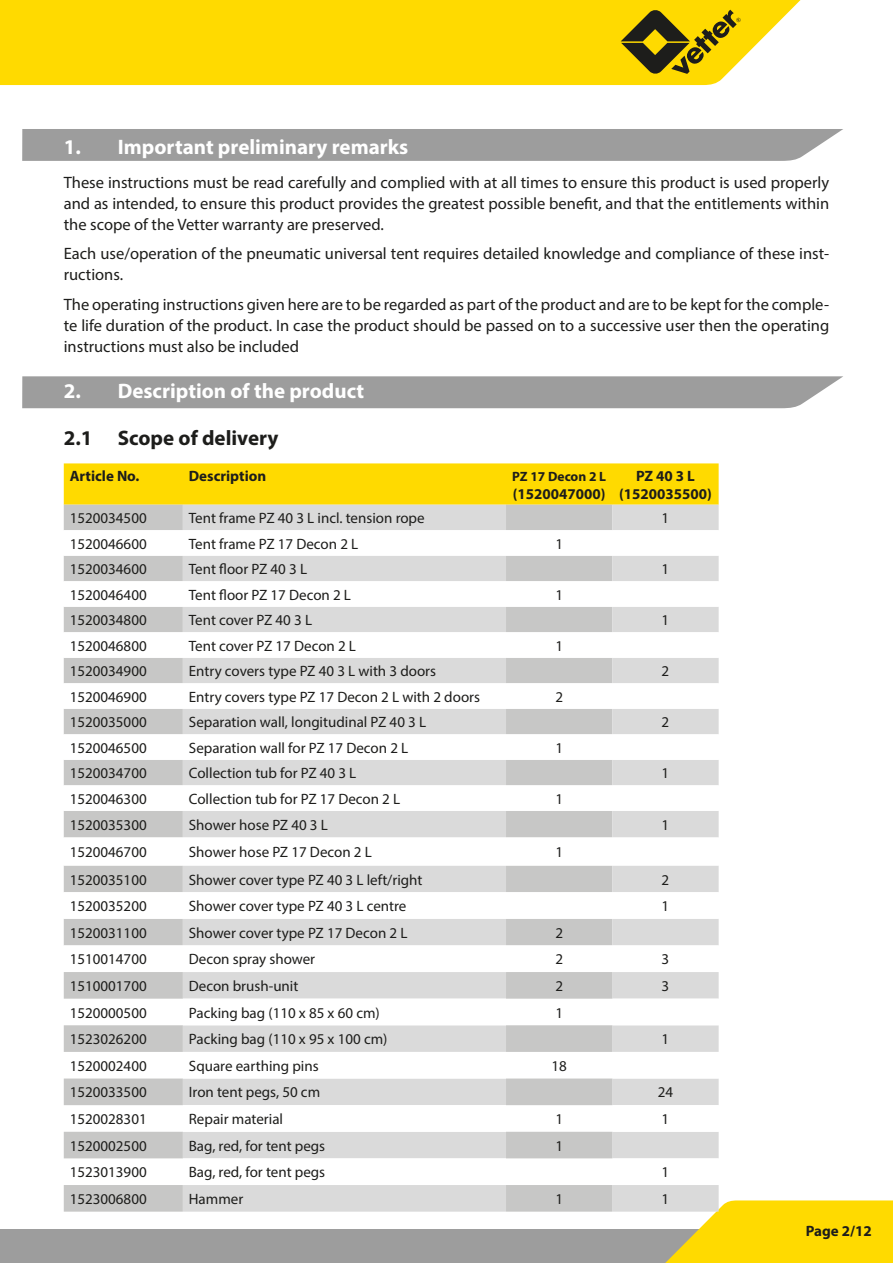
<style>
.page{position:relative;width:893px;height:1263px;background:#fff}
.page>*{position:absolute;margin:0;border:0;box-sizing:border-box;transform-origin:0 0}
.t1{font:700 21px "Myriad Pro";color:#fff}
.t2{font:700 21px "Myriad Pro";color:#1d1d1b}
.t3{font:16.5px/21px "Myriad Pro";color:#1d1d1b;text-align:justify}
.t4{font:15px "Myriad Pro";color:#1d1d1b}
.t5{font:700 15px/18px "Myriad Pro";color:#1d1d1b;text-align:center}
.t6{font:700 13.5px "Myriad Pro";color:#1d1d1b}
</style>
<div class="page">
<div style="left:0;top:1229px;width:893px;height:34px;background:#9d9d9d"></div>
<div style="left:0;top:0;width:801px;height:85px;background:#ffda00"></div>
<svg style="left:653px;top:1200px;width:240px;height:63px;background:#f7d81f"></svg>
<svg style="left:621px;top:10px;width:120px;height:64px;background:#aa930d"></svg>
<div style="left:22px;top:376px;width:821px;height:32px;background:#9d9d9d"></div>
<div style="left:22px;top:129px;width:821px;height:32px;background:#9d9d9d"></div>
<div style="left:64px;top:463px;width:655px;height:42px;background:#ffda00"></div>
<svg style="left:183px;top:505px;width:536px;height:706px;background:#d6d6d6"></svg>
<svg style="left:64px;top:530px;width:655px;height:655px"></svg>
<svg style="left:64px;top:972px;width:548px;height:239px"></svg>
<h1 class="t1" style="left:64px;top:133px;width:346px">1. Important preliminary remarks</h1>
<p class="t3" style="left:64px;top:171px;width:767px">These instructions must be read carefully and complied with at all times to ensure this product is used properly and as intended, to ensure this product provides the greatest possible benefit, and that the entitlements within the scope of the Vetter warranty are preserved.</p>
<p class="t3" style="left:64px;top:243px;width:767px">Each use/operation of the pneumatic universal tent requires detailed knowledge and compliance of these inst&shy;ructions.</p>
<p class="t3" style="left:64px;top:293px;width:767px">The operating instructions given here are to be regarded as part of the product and are to be kept for the comple&shy;te life duration of the product. In case the product should be passed on to a successive user then the operating instructions must also be included</p>
<h1 class="t1" style="left:64px;top:377px;width:302px">2. Description of the product</h1>
<h1 class="t2" style="left:64px;top:424px;width:216px">2.1 Scope of delivery</h1>
<p class="t5" style="left:70px;top:466px;width:71px">Article No.</p>
<p class="t5" style="left:189px;top:466px;width:79px">Description</p>
<p class="t6" style="left:512px;top:467px;width:95px">PZ 17 Decon 2 L</p>
<p class="t5" style="left:513px;top:484px;width:94px">(1520047000)</p>
<p class="t5" style="left:619px;top:466px;width:94px">PZ 40 3 L (1520035500)</p>
<p class="t4" style="left:70px;top:509px;width:78px">1520034500</p>
<p class="t4" style="left:189px;top:509px;width:237px">Tent frame PZ 40 3 L incl. tension rope</p>
<p class="t4" style="left:662px;top:509px;width:9px">1</p>
<p class="t4" style="left:70px;top:534px;width:78px">1520046600</p>
<p class="t4" style="left:189px;top:534px;width:171px">Tent frame PZ 17 Decon 2 L</p>
<p class="t4" style="left:555px;top:534px;width:9px">1</p>
<p class="t4" style="left:70px;top:560px;width:78px">1520034600</p>
<p class="t4" style="left:189px;top:560px;width:120px">Tent floor PZ 40 3 L</p>
<p class="t4" style="left:662px;top:560px;width:9px">1</p>
<p class="t4" style="left:70px;top:585px;width:78px">1520046400</p>
<p class="t4" style="left:189px;top:585px;width:164px">Tent floor PZ 17 Decon 2 L</p>
<p class="t4" style="left:555px;top:585px;width:9px">1</p>
<p class="t4" style="left:70px;top:611px;width:78px">1520034800</p>
<p class="t4" style="left:189px;top:611px;width:125px">Tent cover PZ 40 3 L</p>
<p class="t4" style="left:662px;top:611px;width:9px">1</p>
<p class="t4" style="left:70px;top:636px;width:78px">1520046800</p>
<p class="t4" style="left:189px;top:636px;width:169px">Tent cover PZ 17 Decon 2 L</p>
<p class="t4" style="left:555px;top:636px;width:9px">1</p>
<p class="t4" style="left:70px;top:662px;width:78px">1520034900</p>
<p class="t4" style="left:189px;top:662px;width:249px">Entry covers type PZ 40 3 L with 3 doors</p>
<p class="t4" style="left:662px;top:662px;width:9px">2</p>
<p class="t4" style="left:70px;top:687px;width:78px">1520046900</p>
<p class="t4" style="left:189px;top:687px;width:293px">Entry covers type PZ 17 Decon 2 L with 2 doors</p>
<p class="t4" style="left:555px;top:687px;width:9px">2</p>
<p class="t4" style="left:70px;top:713px;width:78px">1520035000</p>
<p class="t4" style="left:189px;top:713px;width:239px">Separation wall, longitudinal PZ 40 3 L</p>
<p class="t4" style="left:662px;top:713px;width:9px">2</p>
<p class="t4" style="left:70px;top:738px;width:78px">1520046500</p>
<p class="t4" style="left:189px;top:738px;width:221px">Separation wall for PZ 17 Decon 2 L</p>
<p class="t4" style="left:555px;top:738px;width:9px">1</p>
<p class="t4" style="left:70px;top:764px;width:78px">1520034700</p>
<p class="t4" style="left:189px;top:764px;width:169px">Collection tub for PZ 40 3 L</p>
<p class="t4" style="left:662px;top:764px;width:9px">1</p>
<p class="t4" style="left:70px;top:789px;width:78px">1520046300</p>
<p class="t4" style="left:189px;top:789px;width:213px">Collection tub for PZ 17 Decon 2 L</p>
<p class="t4" style="left:555px;top:789px;width:9px">1</p>
<p class="t4" style="left:70px;top:815px;width:78px">1520035300</p>
<p class="t4" style="left:189px;top:815px;width:141px">Shower hose PZ 40 3 L</p>
<p class="t4" style="left:662px;top:815px;width:9px">1</p>
<p class="t4" style="left:70px;top:843px;width:78px">1520046700</p>
<p class="t4" style="left:189px;top:843px;width:184px">Shower hose PZ 17 Decon 2 L</p>
<p class="t4" style="left:555px;top:843px;width:9px">1</p>
<p class="t4" style="left:70px;top:870px;width:78px">1520035100</p>
<p class="t4" style="left:189px;top:870px;width:235px">Shower cover type PZ 40 3 L left/right</p>
<p class="t4" style="left:662px;top:870px;width:9px">2</p>
<p class="t4" style="left:70px;top:897px;width:78px">1520035200</p>
<p class="t4" style="left:189px;top:897px;width:219px">Shower cover type PZ 40 3 L centre</p>
<p class="t4" style="left:662px;top:897px;width:9px">1</p>
<p class="t4" style="left:70px;top:923px;width:78px">1520031100</p>
<p class="t4" style="left:189px;top:923px;width:220px">Shower cover type PZ 17 Decon 2 L</p>
<p class="t4" style="left:555px;top:923px;width:9px">2</p>
<p class="t4" style="left:70px;top:950px;width:78px">1510014700</p>
<p class="t4" style="left:189px;top:950px;width:128px">Decon spray shower</p>
<p class="t4" style="left:555px;top:950px;width:9px">2</p>
<p class="t4" style="left:662px;top:950px;width:9px">3</p>
<p class="t4" style="left:70px;top:977px;width:78px">1510001700</p>
<p class="t4" style="left:189px;top:977px;width:111px">Decon brush-unit</p>
<p class="t4" style="left:555px;top:977px;width:9px">2</p>
<p class="t4" style="left:662px;top:977px;width:9px">3</p>
<p class="t4" style="left:70px;top:1003px;width:78px">1520000500</p>
<p class="t4" style="left:189px;top:1003px;width:192px">Packing bag (110 x 85 x 60 cm)</p>
<p class="t4" style="left:555px;top:1003px;width:9px">1</p>
<p class="t4" style="left:70px;top:1030px;width:78px">1523026200</p>
<p class="t4" style="left:189px;top:1030px;width:200px">Packing bag (110 x 95 x 100 cm)</p>
<p class="t4" style="left:662px;top:1030px;width:9px">1</p>
<p class="t4" style="left:70px;top:1056px;width:78px">1520002400</p>
<p class="t4" style="left:189px;top:1056px;width:131px">Square earthing pins</p>
<p class="t4" style="left:551px;top:1056px;width:17px">18</p>
<p class="t4" style="left:70px;top:1083px;width:78px">1520033500</p>
<p class="t4" style="left:189px;top:1083px;width:133px">Iron tent pegs, 50 cm</p>
<p class="t4" style="left:658px;top:1083px;width:17px">24</p>
<p class="t4" style="left:70px;top:1110px;width:78px">1520028301</p>
<p class="t4" style="left:189px;top:1110px;width:96px">Repair material</p>
<p class="t4" style="left:555px;top:1110px;width:9px">1</p>
<p class="t4" style="left:662px;top:1110px;width:9px">1</p>
<p class="t4" style="left:70px;top:1136px;width:78px">1520002500</p>
<p class="t4" style="left:189px;top:1136px;width:138px">Bag, red, for tent pegs</p>
<p class="t4" style="left:555px;top:1136px;width:9px">1</p>
<p class="t4" style="left:70px;top:1163px;width:78px">1523013900</p>
<p class="t4" style="left:189px;top:1163px;width:138px">Bag, red, for tent pegs</p>
<p class="t4" style="left:662px;top:1163px;width:9px">1</p>
<p class="t4" style="left:70px;top:1190px;width:78px">1523006800</p>
<p class="t4" style="left:189px;top:1190px;width:56px">Hammer</p>
<p class="t4" style="left:555px;top:1190px;width:9px">1</p>
<p class="t4" style="left:662px;top:1190px;width:9px">1</p>
<p class="t5" style="left:806px;top:1221px;width:68px">Page 2/12</p>
</div>
